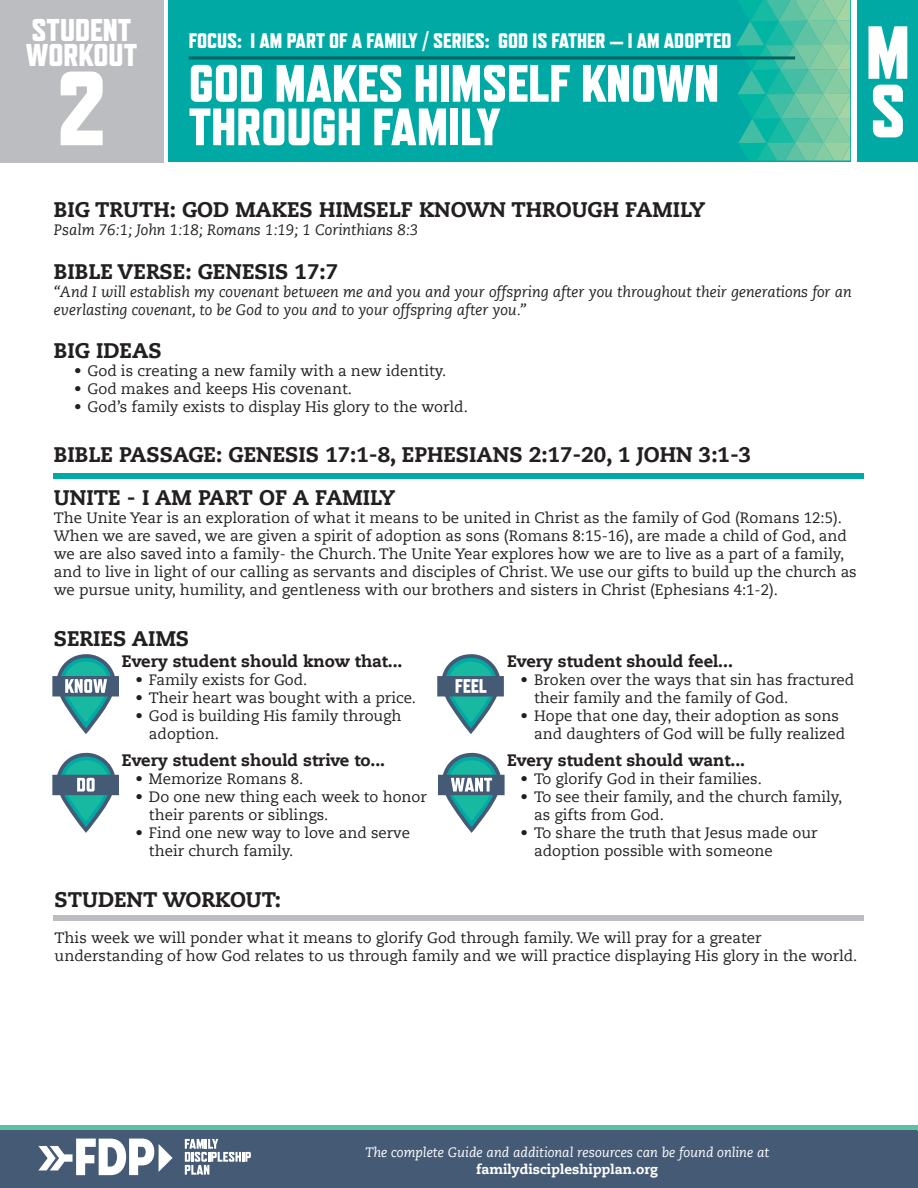
<style>
.page{position:relative;width:918px;height:1188px;background:#fff}
.page>*{position:absolute;margin:0;border:0;box-sizing:border-box;transform-origin:0 0}
.t1{font:800 105px "Refrigerator Deluxe";color:#fff}
.t2{font:800 75px "Refrigerator Deluxe";color:#fff}
.t3{font:800 52.5px/43.5px "Refrigerator Deluxe";color:#fff}
.t4{font:800 31.5px "Refrigerator Deluxe";color:#fff}
.t5{font:800 21px "Caecilia LT Std";color:#231f20}
.t6{font:800 21px "Refrigerator Deluxe";color:#fff}
.t7{font:800 16.5px "Caecilia LT Std";color:#231f20}
.t8{font:15px/18px "Caecilia LT Std";color:#231f20}
.t9{font:italic 15px/18px "Caecilia LT Std";color:#231f20}
.t10{font:italic 13.5px "Caecilia LT Std";color:#fff}
.t11{font:800 13.5px "Caecilia LT Std";color:#fff}
</style>
<div class="page">
<div style="left:168px;top:0;width:682px;height:162px;background:#00a9a3"></div>
<svg style="left:736px;top:0;width:115px;height:161px"></svg>
<hr style="left:189px;top:56px;width:606px;height:3px;background:#00635f">
<div style="left:857px;top:0;width:61px;height:162px;background:#00a9a3"></div>
<div style="left:0;top:0;width:163px;height:162px;background:#bcbdc0"></div>
<div style="left:53px;top:915px;width:810px;height:6px;background:#bcbdc0"></div>
<div style="left:0;top:1125px;width:918px;height:6px;background:#5cc2a3"></div>
<div style="left:0;top:1131px;width:918px;height:57px;background:#455a75"></div>
<svg style="left:38px;top:1139px;width:135px;height:36px"></svg>
<svg style="left:185px;top:1139px;width:66px;height:36px"></svg>
<div style="left:54px;top:473px;width:810px;height:5px;background:#00a9a3"></div>
<svg style="left:52px;top:654px;width:67px;height:80px"></svg>
<svg style="left:52px;top:753px;width:67px;height:80px"></svg>
<svg style="left:437px;top:654px;width:67px;height:80px"></svg>
<svg style="left:438px;top:753px;width:67px;height:80px"></svg>
<p class="t4" style="left:31px;top:11px;width:101px">STUDENT</p>
<p class="t4" style="left:26px;top:37px;width:113px">WORKOUT</p>
<h3 class="t4" style="left:48px;top:20px;width:67px">GUIDE</h3>
<h3 class="t6" style="left:189px;top:28px;width:544px">FOCUS: I AM PART OF A FAMILY / SERIES: GOD IS FATHER — I AM ADOPTED</h3>
<h3 class="t3" style="left:189px;top:61px;width:532px">GOD MAKES HIMSELF KNOWN<br>THROUGH FAMILY</h3>
<p class="t1" style="left:57px;top:46px;width:52px">2</p>
<h2 class="t2" style="left:866px;top:8px;width:46px">M</h2>
<h2 class="t2" style="left:870px;top:67px;width:37px">S</h2>
<p class="t5" style="left:54px;top:197px;width:653px">BIG TRUTH: GOD MAKES HIMSELF KNOWN THROUGH FAMILY</p>
<p class="t9" style="left:54px;top:222px;width:366px">Psalm 76:1; John 1:18; Romans 1:19; 1 Corinthians 8:3</p>
<p class="t5" style="left:54px;top:258px;width:286px">BIBLE VERSE: GENESIS 17:7</p>
<p class="t9" style="left:54px;top:283px;width:799px">“And I will establish my covenant between me and you and your offspring after you throughout their generations for an everlasting covenant, to be God to you and to your offspring after you.”</p>
<p class="t5" style="left:54px;top:337px;width:109px">BIG IDEAS</p>
<p class="t8" style="left:74px;top:362px;width:374px">• God is creating a new family with a new identity.</p>
<p class="t8" style="left:74px;top:380px;width:279px">• God makes and keeps His covenant.</p>
<p class="t8" style="left:74px;top:398px;width:395px">• God’s family exists to display His glory to the world.</p>
<p class="t5" style="left:54px;top:442px;width:699px">BIBLE PASSAGE: GENESIS 17:1-8, EPHESIANS 2:17-20, 1 JOHN 3:1-3</p>
<p class="t5" style="left:54px;top:485px;width:343px">UNITE - I AM PART OF A FAMILY</p>
<p class="t8" style="left:54px;top:509px;width:804px">The Unite Year is an exploration of what it means to be united in Christ as the family of God (Romans 12:5).<br>When we are saved, we are given a spirit of adoption as sons (Romans 8:15-16), are made a child of God, and we are also saved into a family- the Church. The Unite Year explores how we are to live as a part of a family, and to live in light of our calling as servants and disciples of Christ. We use our gifts to build up the church as we pursue unity, humility, and gentleness with our brothers and sisters in Christ (Ephesians 4:1-2).</p>
<p class="t5" style="left:54px;top:625px;width:137px">SERIES AIMS</p>
<p class="t7" style="left:122px;top:651px;width:282px">Every student should know that...</p>
<p class="t8" style="left:135px;top:671px;width:174px">• Family exists for God.</p>
<p class="t8" style="left:135px;top:689px;width:282px">• Their heart was bought with a price.</p>
<p class="t8" style="left:149px;top:707px;width:254px;text-indent:-14px">• God is building His family through adoption.</p>
<p class="t7" style="left:507px;top:651px;width:227px">Every student should feel...</p>
<p class="t8" style="left:534px;top:671px;width:322px;text-indent:-14px">• Broken over the ways that sin has fractured their family and the family of God.</p>
<p class="t8" style="left:534px;top:707px;width:313px;text-indent:-14px">• Hope that one day, their adoption as sons and daughters of God will be fully realized</p>
<p class="t7" style="left:122px;top:750px;width:265px">Every student should strive to...</p>
<p class="t8" style="left:135px;top:770px;width:169px">• Memorize Romans 8.</p>
<p class="t8" style="left:149px;top:788px;width:279px;text-indent:-14px">• Do one new thing each week to honor their parents or siblings.</p>
<p class="t8" style="left:149px;top:824px;width:263px;text-indent:-14px">• Find one new way to love and serve their church family.</p>
<p class="t7" style="left:507px;top:750px;width:240px">Every student should want...</p>
<p class="t8" style="left:521px;top:770px;width:243px">• To glorify God in their families.</p>
<p class="t8" style="left:534px;top:788px;width:310px;text-indent:-14px">• To see their family, and the church family, as gifts from God.</p>
<p class="t8" style="left:534px;top:824px;width:285px;text-indent:-14px">• To share the truth that Jesus made our adoption possible with someone</p>
<p class="t5" style="left:55px;top:887px;width:228px">STUDENT WORKOUT:</p>
<p class="t8" style="left:55px;top:929px;width:804px">This week we will ponder what it means to glorify God through family. We will pray for a greater understanding of how God relates to us through family and we will practice displaying His glory in the world.</p>
<p class="t10" style="left:365px;top:1145px;width:405px">The complete Guide and additional resources can be found online at</p>
<p class="t11" style="left:477px;top:1160px;width:183px">familydiscipleshipplan.org</p>
</div>
